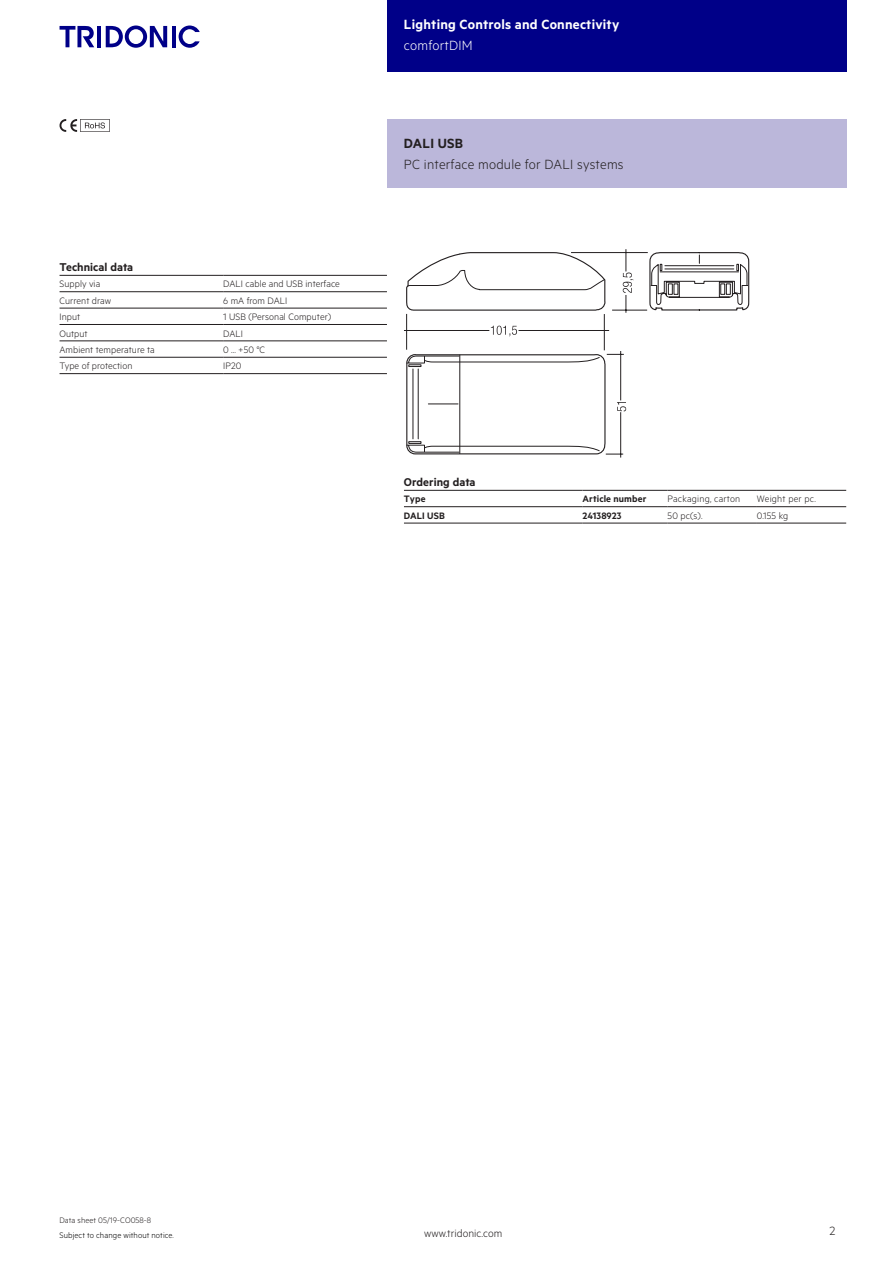
<style>
.page{position:relative;width:893px;height:1263px;background:#fff}
.page>*{position:absolute;margin:0;border:0;box-sizing:border-box;transform-origin:0 0}
.t1{font:15px "Tridonic Metric Print Semi";letter-spacing:.015em;color:#fff}
.t2{font:15px "Tridonic Metric Print Light";letter-spacing:.015em;color:#231f20}
.t3{font:15px "Tridonic Metric Print Light";letter-spacing:.015em;color:#fff}
.t4{font:15px "Tridonic Metric Print Semi";letter-spacing:.015em;color:#231f20}
.t5{font:13.5px "Tridonic Metric Print Light";color:#231f20}
.t6{font:12.75px "Tridonic Metric Print Semi";letter-spacing:.005em;color:#231f20}
.t7{font:12px "Tridonic Metric Print Light";letter-spacing:.005em;color:#231f20}
.t8{font:10.5px "Tridonic Metric Print Light";letter-spacing:.005em;color:#231f20}
.t9{font:10.5px "Tridonic Metric Print Semi";letter-spacing:.01em;color:#231f20}
.t10{font:9px "Tridonic Metric Print Light";letter-spacing:.01em;color:#000}
.t11{font:9px "Tridonic Metric Print Light";letter-spacing:.005em;color:#231f20}
</style>
<div class="page">
<div style="left:387px;top:0;width:459px;height:72px;background:#008"></div>
<hr style="left:97px;top:26px;width:4px;height:21px;background:#008">
<svg style="left:106px;top:26px;width:61px;height:22px"></svg>
<hr style="left:172px;top:26px;width:3px;height:21px;background:#008">
<svg style="left:179px;top:26px;width:21px;height:22px"></svg>
<svg style="left:60px;top:26px;width:34px;height:21px"></svg>
<svg style="left:60px;top:119px;width:50px;height:13px"></svg>
<hr style="left:60px;top:275px;width:163px;height:1px;background:#231f20">
<hr style="left:223px;top:275px;width:164px;height:1px;background:#231f20">
<hr style="left:60px;top:291px;width:163px;height:1px;background:#231f20">
<hr style="left:223px;top:291px;width:164px;height:1px;background:#231f20">
<hr style="left:60px;top:308px;width:163px;height:1px;background:#231f20">
<hr style="left:223px;top:308px;width:164px;height:1px;background:#231f20">
<hr style="left:60px;top:324px;width:163px;height:1px;background:#231f20">
<hr style="left:223px;top:324px;width:164px;height:1px;background:#231f20">
<hr style="left:60px;top:341px;width:163px;height:1px;background:#231f20">
<hr style="left:223px;top:341px;width:164px;height:1px;background:#231f20">
<hr style="left:60px;top:357px;width:163px;height:1px;background:#231f20">
<hr style="left:60px;top:373px;width:163px;height:1px;background:#231f20">
<hr style="left:223px;top:357px;width:164px;height:1px;background:#231f20">
<hr style="left:223px;top:373px;width:164px;height:1px;background:#231f20">
<div style="left:387px;top:119px;width:459px;height:68px;background:#bbb7da"></div>
<svg style="left:653px;top:252px;width:96px;height:56px"></svg>
<hr style="left:620px;top:412px;width:1px;height:46px;background:#231f20">
<hr style="left:571px;top:252px;width:77px;height:1px;background:#231f20">
<hr style="left:404px;top:330px;width:85px;height:1px;background:#231f20">
<svg style="left:458px;top:252px;width:148px;height:2px"></svg>
<svg style="left:406px;top:254px;width:342px;height:156px"></svg>
<svg style="left:491px;top:326px;width:26px;height:10px"></svg>
<svg style="left:406px;top:353px;width:220px;height:102px"></svg>
<svg style="left:623px;top:249px;width:10px;height:64px"></svg>
<hr style="left:404px;top:506px;width:179px;height:1px;background:#231f20">
<hr style="left:583px;top:506px;width:85px;height:1px;background:#231f20">
<hr style="left:668px;top:506px;width:89px;height:1px;background:#231f20">
<hr style="left:757px;top:506px;width:89px;height:1px;background:#231f20">
<hr style="left:404px;top:523px;width:179px;height:1px;background:#231f20">
<hr style="left:583px;top:523px;width:85px;height:1px;background:#231f20">
<hr style="left:668px;top:523px;width:89px;height:1px;background:#231f20">
<hr style="left:757px;top:523px;width:89px;height:1px;background:#231f20">
<hr style="left:404px;top:490px;width:179px;height:1px;background:#231f20">
<hr style="left:583px;top:490px;width:85px;height:1px;background:#231f20">
<hr style="left:668px;top:490px;width:89px;height:1px;background:#231f20">
<hr style="left:757px;top:490px;width:89px;height:1px;background:#231f20">
<h1 class="t1" style="left:404px;top:15px;width:217px">Lighting Controls and Connectivity</h1>
<h1 class="t3" style="left:404px;top:37px;width:70px">comfortDIM</h1>
<p class="t6" style="left:60px;top:260px;width:75px">Technical data</p>
<p class="t8" style="left:60px;top:278px;width:42px">Supply via</p>
<p class="t8" style="left:223px;top:278px;width:118px">DALI cable and USB interface</p>
<p class="t8" style="left:60px;top:294px;width:53px">Current draw</p>
<p class="t8" style="left:223px;top:294px;width:66px">6 mA from DALI</p>
<p class="t8" style="left:60px;top:311px;width:22px">Input</p>
<p class="t8" style="left:223px;top:311px;width:109px">1 USB (Personal Computer)</p>
<p class="t8" style="left:60px;top:327px;width:30px">Output</p>
<p class="t8" style="left:223px;top:327px;width:21px">DALI</p>
<p class="t8" style="left:60px;top:344px;width:97px">Ambient temperature ta</p>
<p class="t8" style="left:223px;top:344px;width:43px">0 ... +50 °C</p>
<p class="t8" style="left:60px;top:360px;width:74px">Type of protection</p>
<p class="t8" style="left:223px;top:360px;width:20px">IP20</p>
<h1 class="t4" style="left:404px;top:134px;width:61px">DALI USB</h1>
<h1 class="t2" style="left:404px;top:156px;width:221px">PC interface module for DALI systems</h1>
<p class="t6" style="left:404px;top:474px;width:73px">Ordering data</p>
<p class="t9" style="left:404px;top:493px;width:23px">Type</p>
<p class="t9" style="left:583px;top:493px;width:65px">Article number</p>
<p class="t8" style="left:668px;top:493px;width:74px">Packaging, carton</p>
<p class="t8" style="left:757px;top:493px;width:61px">Weight per pc.</p>
<p class="t9" style="left:404px;top:509px;width:42px">DALI USB</p>
<p class="t9" style="left:583px;top:509px;width:40px">24138923</p>
<p class="t8" style="left:668px;top:509px;width:36px">50 pc(s).</p>
<p class="t8" style="left:757px;top:509px;width:33px">0.155 kg</p>
<p class="t11" style="left:60px;top:1215px;width:93px">Data sheet 05/19-CO058-8</p>
<p class="t10" style="left:60px;top:1229px;width:116px">Subject to change without notice.</p>
<p class="t7" style="left:424px;top:1227px;width:80px">www.tridonic.com</p>
<p class="t5" style="left:829px;top:1223px;width:7px">2</p>
</div>
